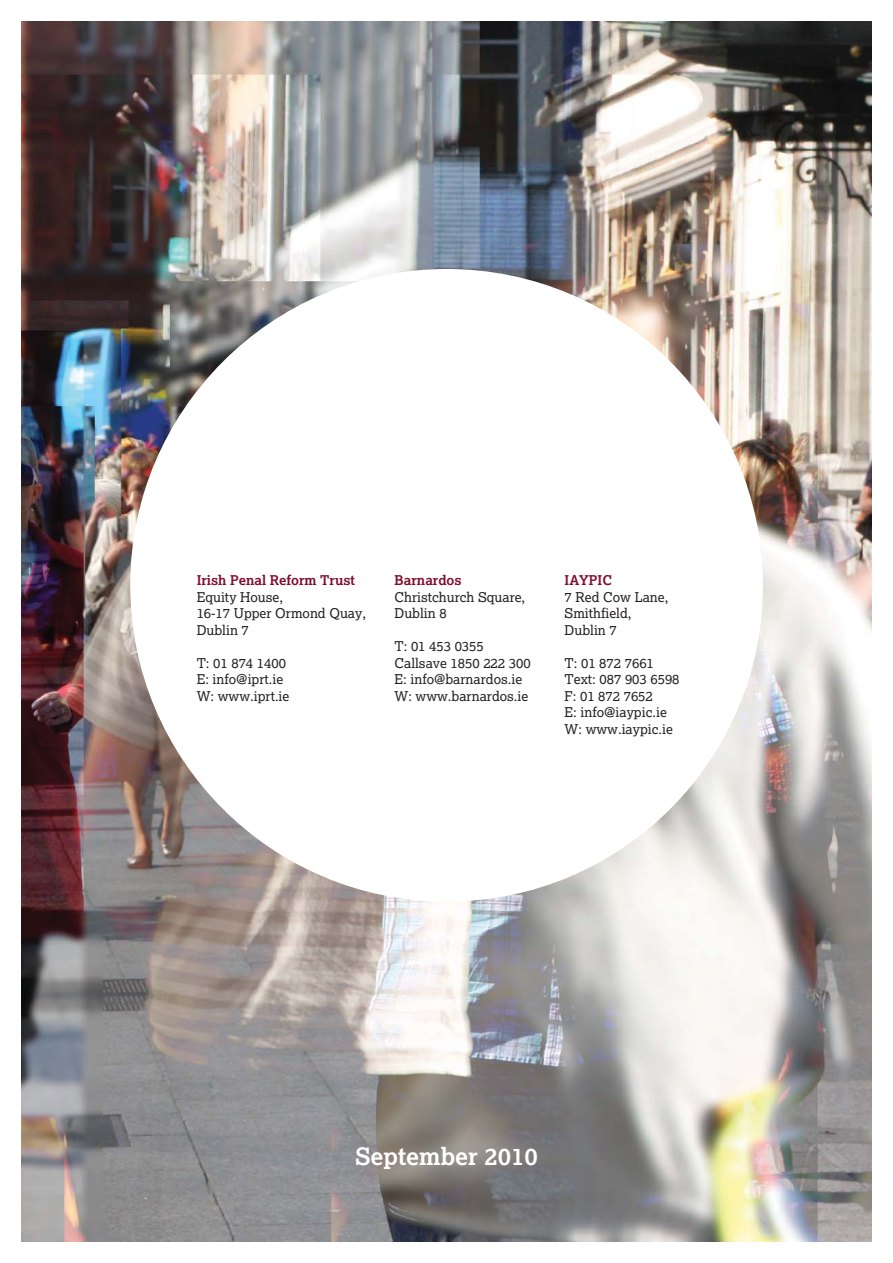
<style>
.page{position:relative;width:893px;height:1263px;background:#fff}
.page>*{position:absolute;margin:0;border:0;box-sizing:border-box;transform-origin:0 0}
.t1{font:700 24px "Lexia Da Ma";color:#fff}
.t2{font:13.5px/16.5px "Lexia Da Ma";color:#231f20}
.t3{font:700 13.5px "Lexia Da Ma";color:#830b2c}
</style>
<div class="page">
<img style="left:21px;top:21px;width:851px;height:1221px">
<div style="left:130px;top:269px;width:633px;height:633px;background:#fff;border-radius:50%"></div>
<p class="t3" style="left:197px;top:575px;width:160px">Irish Penal Reform Trust</p>
<p class="t2" style="left:197px;top:589px;width:171px">Equity House,<br>16-17 Upper Ormond Quay,<br>Dublin 7</p>
<p class="t2" style="left:197px;top:655px;width:94px">T: 01 874 1400<br>E: info@iprt.ie<br>W: www.iprt.ie</p>
<p class="t3" style="left:394px;top:575px;width:69px">Barnardos</p>
<p class="t2" style="left:394px;top:589px;width:132px">Christchurch Square,<br>Dublin 8</p>
<p class="t2" style="left:394px;top:639px;width:138px">T: 01 453 0355<br>Callsave 1850 222 300<br>E: info@barnardos.ie<br>W: www.barnardos.ie</p>
<p class="t3" style="left:565px;top:575px;width:49px">IAYPIC</p>
<p class="t2" style="left:565px;top:589px;width:105px">7 Red Cow Lane,<br>Smithfield,<br>Dublin 7</p>
<p class="t2" style="left:565px;top:655px;width:116px">T: 01 872 7661<br>Text: 087 903 6598<br>F: 01 872 7652<br>E: info@iaypic.ie<br>W: www.iaypic.ie</p>
<h1 class="t1" style="left:355px;top:1147px;width:185px">September 2010</h1>
</div>
